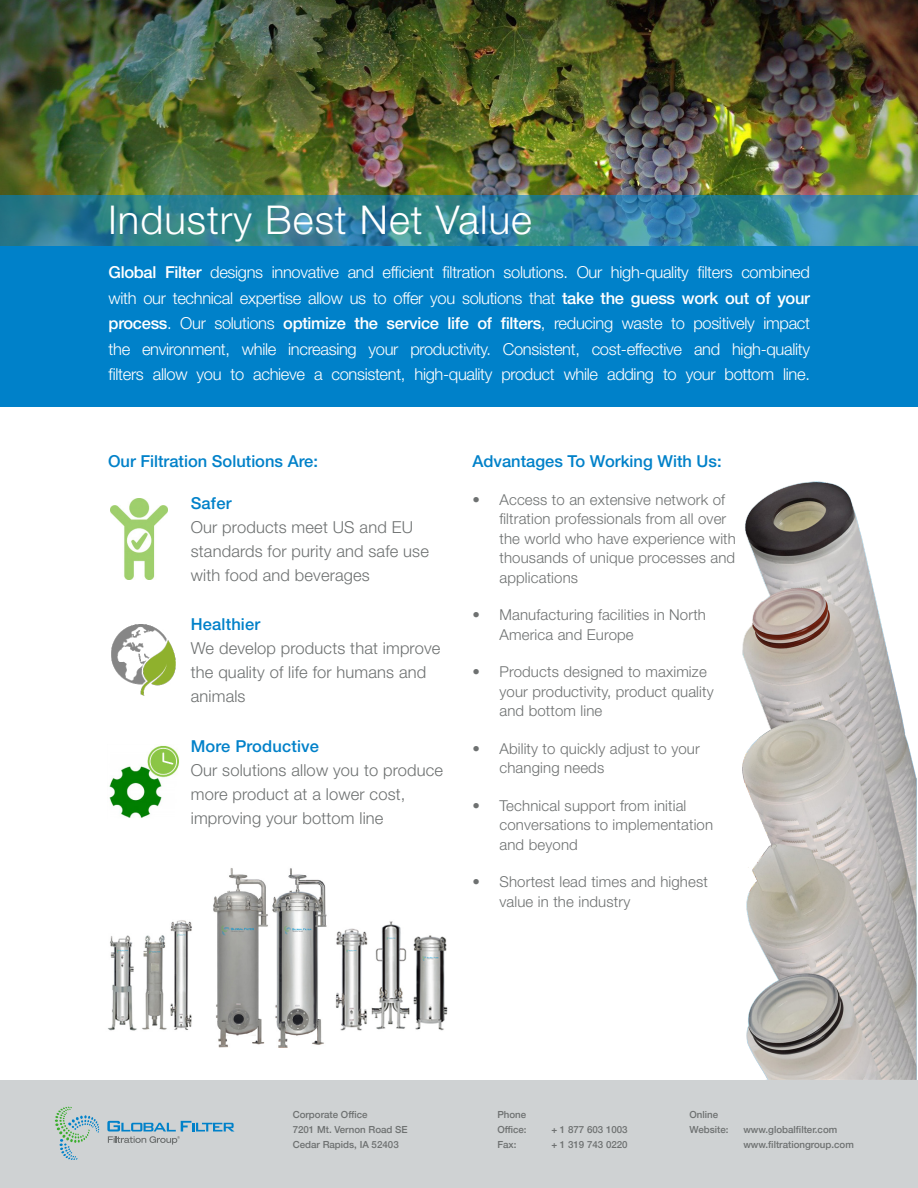
<style>
.page{position:relative;width:918px;height:1188px;background:#fff}
.page>*{position:absolute;margin:0;border:0;box-sizing:border-box;transform-origin:0 0}
.t1{font:300 39.75px "Helvetica Neue LT Std";letter-spacing:.025em;color:#fff}
.t2{font:300 16.5px/25.5px "Helvetica Neue LT Std";letter-spacing:-.02em;color:#fff;text-align:justify}
.t3{font:300 16.5px/24px "Helvetica Neue LT Std";letter-spacing:.01em;color:#6e7171}
.t4{font:500 16.5px "Helvetica Neue LT Std";color:#0081c9}
.t5{font:300 15px/19.5px "Helvetica Neue LT Std";letter-spacing:.01em;color:#6e7171}
.t6{font:500 9.75px/15px "Helvetica Neue";color:#6e7171}
.s1{font-weight:500}
</style>
<div class="page">
<div style="left:0;top:1080px;width:918px;height:108px;background:#cfd2d3"></div>
<svg style="left:55px;top:1107px;width:44px;height:53px"></svg>
<svg style="left:107px;top:1121px;width:128px;height:24px"></svg>
<img style="left:0;top:0;width:918px;height:195px">
<img style="left:111px;top:498px;width:56px;height:81px">
<img style="left:111px;top:625px;width:65px;height:71px">
<img style="left:109px;top:745px;width:70px;height:73px">
<img style="left:108px;top:868px;width:228px;height:180px">
<img style="left:336px;top:481px;width:581px;height:599px">
<svg style="left:0;top:195px;width:918px;height:52px;background:#338393"></svg>
<div style="left:0;top:247px;width:918px;height:160px;background:#0081c9"></div>
<h1 class="t1" style="left:108px;top:196px;width:425px">Industry Best Net Value</h1>
<p class="t2" style="left:109px;top:259px;width:703px"><span class="s1">Global Filter</span> designs innovative and efficient filtration solutions. Our high-quality filters combined with our technical expertise allow us to offer you solutions that <span class="s1">take the guess work out of your process</span>. Our solutions <span class="s1">optimize the service life of filters</span>, reducing waste to positively impact the environment, while increasing your productivity. Consistent, cost-effective and high-quality filters allow you to achieve a consistent, high-quality product while adding to your bottom line.</p>
<p class="t4" style="left:108px;top:451px;width:212px">Our Filtration Solutions Are:</p>
<p class="t4" style="left:191px;top:493px;width:42px">Safer</p>
<p class="t3" style="left:191px;top:514px;width:240px">Our products meet US and EU standards for purity and safe use with food and beverages</p>
<p class="t4" style="left:191px;top:614px;width:71px">Healthier</p>
<p class="t3" style="left:191px;top:636px;width:251px">We develop products that improve the quality of life for humans and animals</p>
<p class="t4" style="left:191px;top:736px;width:130px">More Productive</p>
<p class="t3" style="left:191px;top:757px;width:254px">Our solutions allow you to produce more product at a lower cost, improving your bottom line</p>
<p class="t4" style="left:473px;top:452px;width:251px">Advantages To Working With Us:</p>
<p class="t5" style="left:500px;top:489px;width:238px;text-indent:-27px">• Access to an extensive network of filtration professionals from all over the world who have experience with thousands of unique processes and applications</p>
<p class="t5" style="left:500px;top:605px;width:208px;text-indent:-27px">• Manufacturing facilities in North<br>America and Europe</p>
<p class="t5" style="left:500px;top:662px;width:216px;text-indent:-27px">• Products designed to maximize your productivity, product quality and bottom line</p>
<p class="t5" style="left:500px;top:738px;width:202px;text-indent:-27px">• Ability to quickly adjust to your changing needs</p>
<p class="t5" style="left:500px;top:795px;width:215px;text-indent:-27px">• Technical support from initial conversations to implementation and beyond</p>
<p class="t5" style="left:500px;top:872px;width:210px;text-indent:-27px">• Shortest lead times and highest value in the industry</p>
<p class="t6" style="left:293px;top:1106px;width:117px">Corporate Office<br>7201 Mt. Vernon Road SE<br>Cedar Rapids, IA 52403</p>
<p class="t6" style="left:497px;top:1106px;width:31px">Phone<br>Office:</p>
<p class="t6" style="left:551px;top:1121px;width:78px">+ 1 877 603 1003</p>
<p class="t6" style="left:497px;top:1136px;width:21px">Fax:</p>
<p class="t6" style="left:551px;top:1136px;width:78px">+ 1 319 743 0220</p>
<p class="t6" style="left:689px;top:1106px;width:41px">Online<br>Website:</p>
<p class="t6" style="left:743px;top:1121px;width:112px">www.globalfilter.com www.filtrationgroup.com</p>
</div>
